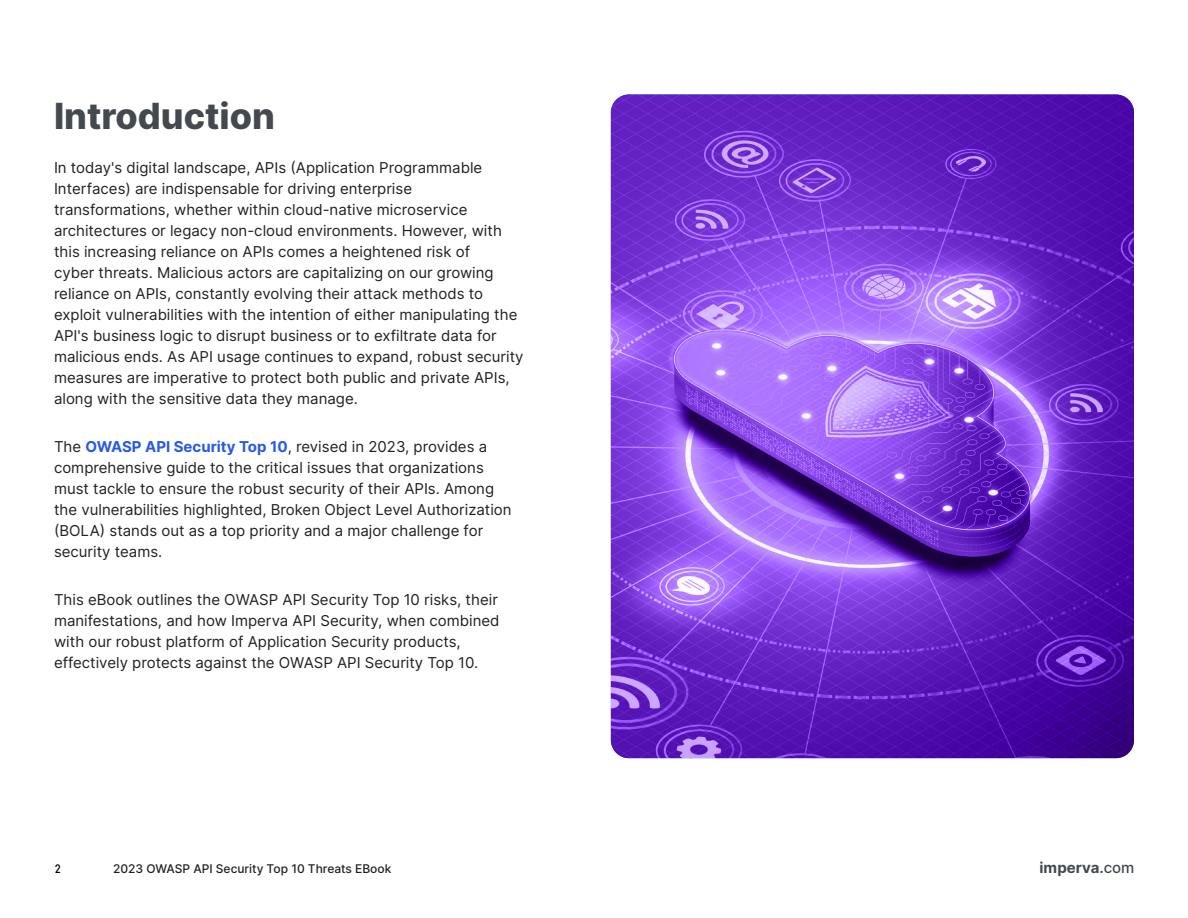
<style>
.page{position:relative;width:1188px;height:918px;background:#fff}
.page>*{position:absolute;margin:0;border:0;box-sizing:border-box;transform-origin:0 0}
.t1{font:800 36px "Inter";color:#43494f}
.t2{font:15px/21px "Inter";color:#212121}
.t3{font:700 15px "Inter";color:#43494f}
.t4{font:500 12px "Inter";color:#212121}
.t5{font:500 12px "Fabrikat Mono";color:#000}
.s1{font-weight:700;color:#285ae6}
.s2{font-weight:600}
.s3{font-weight:500}
</style>
<div class="page">
<img style="left:611px;top:94px;width:523px;height:664px">
<h1 class="t1" style="left:54px;top:90px;width:222px">Introduction</h1>
<p class="t2" style="left:54px;top:157px;width:471px">In today's digital landscape, APIs (Application Programmable Interfaces) are indispensable for driving enterprise transformations, whether within cloud-native microservice architectures or legacy non-cloud environments. However, with this increasing reliance on APIs comes a heightened risk of<br>cyber threats. Malicious actors are capitalizing on our growing reliance on APIs, constantly evolving their attack methods to exploit vulnerabilities with the intention of either manipulating the API's business logic to disrupt business or to exfiltrate data for malicious ends. As API usage continues to expand, robust security measures are imperative to protect both public and private APIs, along with the sensitive data they manage.</p>
<p class="t2" style="left:54px;top:436px;width:459px">The <span class="s1">OWASP API Security Top 10</span>, revised in 2023, provides a comprehensive guide to the critical issues that organizations must tackle to ensure the robust security of their APIs. Among the vulnerabilities highlighted, Broken Object Level Authorization (BOLA) stands out as a top priority and a major challenge for security teams.</p>
<p class="t2" style="left:54px;top:589px;width:447px">This eBook outlines the OWASP API Security Top 10 risks, their manifestations, and how Imperva API Security, when combined with our robust platform of Application Security products, effectively protects against the OWASP API Security Top 10.</p>
<p class="t5" style="left:54px;top:861px;width:8px">2</p>
<p class="t4" style="left:113px;top:860px;width:280px">2023 OWASP API Security Top 10 Threats EBook</p>
<p class="t3" style="left:1040px;top:857px;width:97px">imperva<span class="s2">.</span><span class="s3">com</span></p>
</div>
